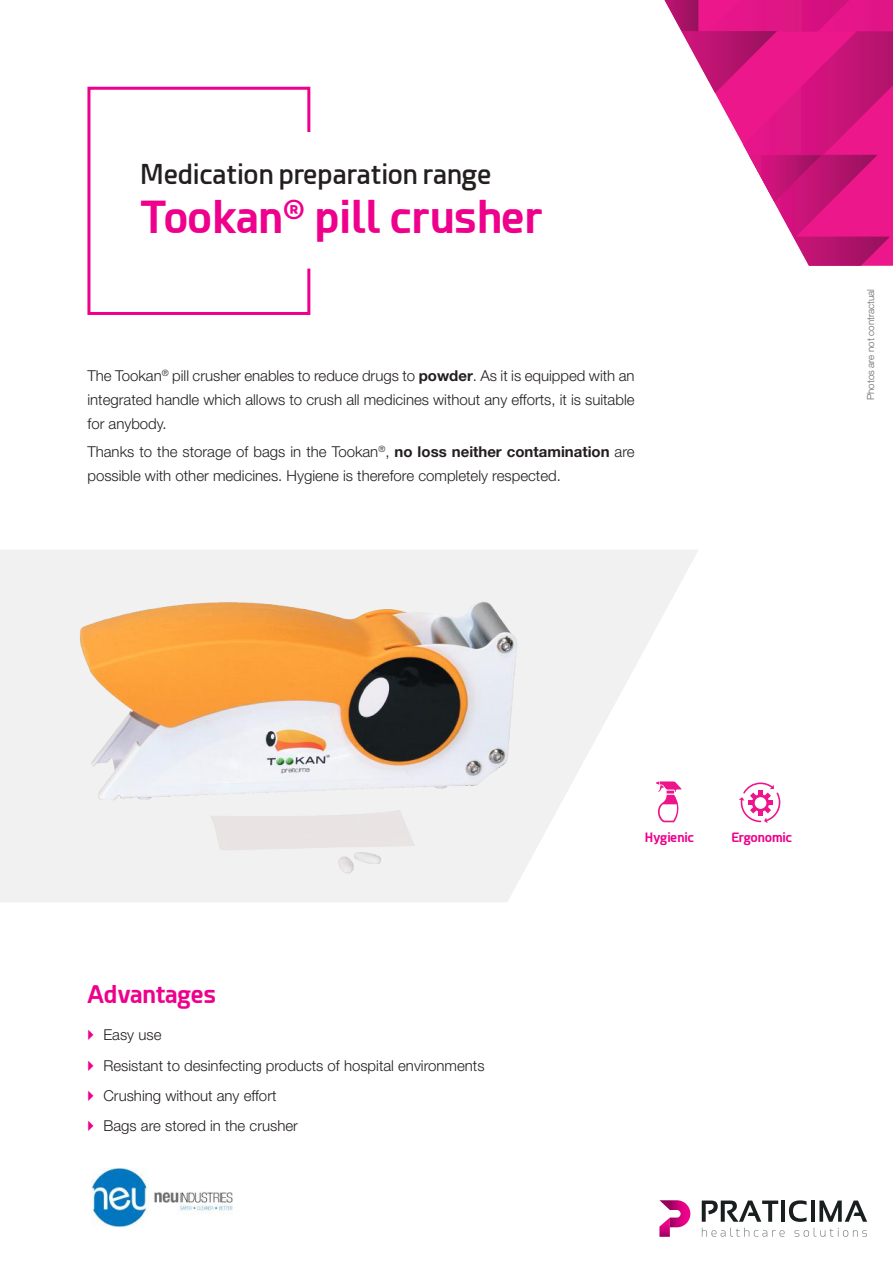
<style>
.page{position:relative;width:893px;height:1263px;background:#fff}
.page>*{position:absolute;margin:0;border:0;box-sizing:border-box;transform-origin:0 0}
.t1{font:700 43.5px "Esphimere";color:#ee008c}
.t2{font:600 27px "Esphimere";color:#241f1f}
.t3{font:700 24px "Esphimere";color:#ee008c}
.t4{font:300 15px/30.5px "Helvetica Neue LT Std";color:#241f1f}
.t5{font:700 12.75px "Esphimere";color:#ee008c}
.t6{font:300 9.75px "Helvetica Neue LT Std";color:#656365}
.s1{font-weight:700}
</style>
<div class="page">
<svg style="left:0;top:550px;width:698px;height:352px;fill:#f2f1f1"></svg>
<svg style="left:739px;top:782px;width:41px;height:41px"></svg>
<svg style="left:655px;top:781px;width:28px;height:41px"></svg>
<svg style="left:87px;top:86px;width:224px;height:229px"></svg>
<svg style="left:664px;top:0;width:229px;height:266px"></svg>
<svg style="left:702px;top:1200px;width:76px;height:22px"></svg>
<hr style="left:781px;top:1200px;width:4px;height:22px;background:#191f1f">
<svg style="left:789px;top:1200px;width:18px;height:22px"></svg>
<hr style="left:811px;top:1200px;width:4px;height:22px;background:#191f1f">
<svg style="left:819px;top:1200px;width:48px;height:22px"></svg>
<svg style="left:702px;top:1228px;width:83px;height:9px"></svg>
<svg style="left:794px;top:1228px;width:73px;height:9px"></svg>
<svg style="left:659px;top:1200px;width:31px;height:37px"></svg>
<img style="left:69px;top:572px;width:465px;height:305px">
<img style="left:91px;top:1169px;width:142px;height:58px">
<h2 class="t2" style="left:140px;top:158px;width:353px">Medication preparation range</h2>
<h1 class="t1" style="left:140px;top:191px;width:404px">Tookan<sup>®</sup> pill crusher</h1>
<p class="t4" style="left:87px;top:363px;width:549px;line-height:24px;text-align:justify">The Tookan<sup>®</sup> pill crusher enables to reduce drugs to <span class="s1">powder</span>. As it is equipped with an integrated handle which allows to crush all medicines without any efforts, it is suitable for anybody.</p>
<p class="t4" style="left:87px;top:439px;width:549px;line-height:24px">Thanks to the storage of bags in the Tookan<sup>®</sup>, <span class="s1">no loss neither contamination</span> are possible with other medicines. Hygiene is therefore completely respected.</p>
<p class="t6" style="left:865px;top:400px;width:113px;rotate:-90deg">Photos are not contractual</p>
<h3 class="t3" style="left:87px;top:979px;width:130px">Advantages</h3>
<p class="t4" style="left:103px;top:1019px;width:383px">Easy use<br>Resistant to desinfecting products of hospital environments<br>Crushing without any effort<br>Bags are stored in the crusher</p>
<p class="t5" style="left:645px;top:830px;width:51px">Hygienic</p>
<p class="t5" style="left:731px;top:830px;width:62px">Ergonomic</p>
</div>
